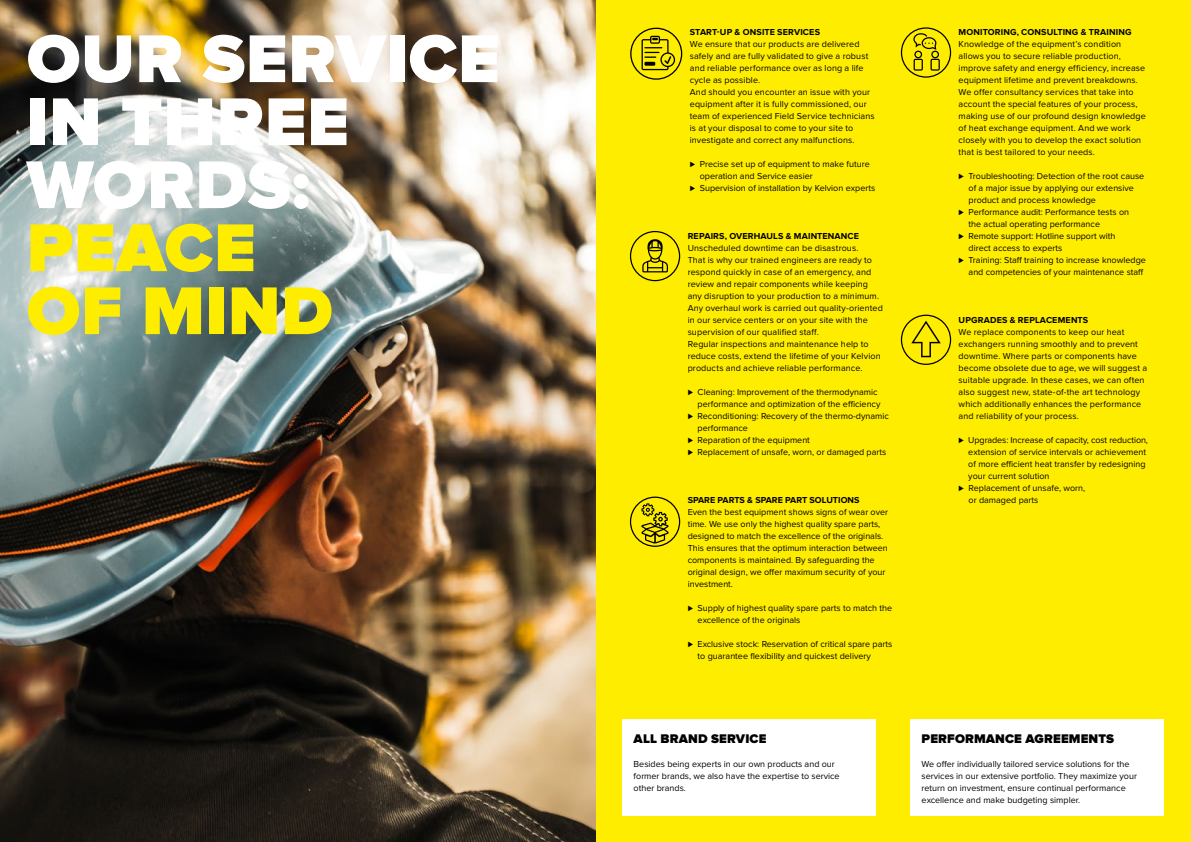
<style>
.page{position:relative;width:1191px;height:842px;background:#fff}
.page>*{position:absolute;margin:0;border:0;box-sizing:border-box;transform-origin:0 0}
.t1{font:900 70px/63px "Proxima Nova";letter-spacing:.01em;color:#fff}
.t2{font:900 70px/63px "Proxima Nova";letter-spacing:.01em;color:#ffed00}
.t3{font:900 13px "Proxima Nova";letter-spacing:.01em;color:#000}
.t4{font:9px/12px "Proxima Nova";color:#000}
.t5{font:700 9px "Proxima Nova";letter-spacing:.015em;color:#000}
</style>
<div class="page">
<div style="left:595px;top:0;width:596px;height:842px;background:#ffed00"></div>
<img style="left:0;top:0;width:595px;height:842px">
<svg style="left:901px;top:27px;width:50px;height:51px"></svg>
<svg style="left:630px;top:231px;width:50px;height:50px"></svg>
<svg style="left:630px;top:497px;width:50px;height:50px"></svg>
<svg style="left:630px;top:28px;width:52px;height:52px"></svg>
<svg style="left:901px;top:315px;width:50px;height:50px"></svg>
<div style="left:910px;top:719px;width:254px;height:96px;background:#fff"></div>
<div style="left:622px;top:719px;width:254px;height:96px;background:#fff"></div>
<h1 class="t1" style="left:27px;top:29px;width:474px">OUR SERVICE<br>IN THREE<br>WORDS:</h1>
<h1 class="t2" style="left:27px;top:218px;width:307px">PEACE<br>OF MIND</h1>
<p class="t5" style="left:690px;top:27px;width:132px">START-UP &amp; ONSITE SERVICES</p>
<p class="t4" style="left:690px;top:38px;width:186px">We ensure that our products are delivered safely and are fully validated to give a robust and reliable performance over as long a life cycle as possible.<br>And should you encounter an issue with your equipment after it is fully commissioned, our team of experienced Field Service technicians is at your disposal to come to your site to investigate and correct any malfunctions.</p>
<p class="t4" style="left:690px;top:158px;width:181px">⊲ Precise set up of equipment to make future</p>
<p class="t4" style="left:700px;top:170px;width:115px">operation and Service easier</p>
<p class="t4" style="left:690px;top:182px;width:187px">⊲ Supervision of installation by Kelvion experts</p>
<p class="t5" style="left:687px;top:231px;width:173px">REPAIRS, OVERHAULS &amp; MAINTENANCE</p>
<p class="t4" style="left:687px;top:242px;width:197px">Unscheduled downtime can be disastrous.<br>That is why our trained engineers are ready to respond quickly in case of an emergency, and review and repair components while keeping any disruption to your production to a minimum.<br>Any overhaul work is carried out quality-oriented in our service centers or on your site with the supervision of our qualified staff.<br>Regular inspections and maintenance help to reduce costs, extend the lifetime of your Kelvion products and achieve reliable performance.</p>
<p class="t4" style="left:687px;top:386px;width:191px">⊲ Cleaning: Improvement of the thermodynamic</p>
<p class="t4" style="left:697px;top:398px;width:184px">performance and optimization of the efficiency</p>
<p class="t4" style="left:687px;top:410px;width:203px">⊲ Reconditioning: Recovery of the thermo-dynamic</p>
<p class="t4" style="left:697px;top:422px;width:52px">performance</p>
<p class="t4" style="left:687px;top:434px;width:124px">⊲ Reparation of the equipment</p>
<p class="t4" style="left:687px;top:446px;width:200px">⊲ Replacement of unsafe, worn, or damaged parts</p>
<p class="t5" style="left:687px;top:495px;width:173px">SPARE PARTS &amp; SPARE PART SOLUTIONS</p>
<p class="t4" style="left:687px;top:506px;width:202px">Even the best equipment shows signs of wear over time. We use only the highest quality spare parts, designed to match the excellence of the originals.<br>This ensures that the optimum interaction between components is maintained. By safeguarding the original design, we offer maximum security of your investment.</p>
<p class="t4" style="left:697px;top:602px;width:196px;text-indent:-10px">⊲ Supply of highest quality spare parts to match the excellence of the originals</p>
<p class="t4" style="left:697px;top:638px;width:196px;text-indent:-10px">⊲ Exclusive stock: Reservation of critical spare parts to guarantee flexibility and quickest delivery</p>
<h2 class="t3" style="left:633px;top:731px;width:134px">ALL BRAND SERVICE</h2>
<p class="t4" style="left:633px;top:758px;width:207px">Besides being experts in our own products and our former brands, we also have the expertise to service other brands.</p>
<p class="t5" style="left:958px;top:27px;width:174px">MONITORING, CONSULTING &amp; TRAINING</p>
<p class="t4" style="left:958px;top:38px;width:189px">Knowledge of the equipment’s condition allows you to secure reliable production, improve safety and energy efficiency, increase equipment lifetime and prevent breakdowns.<br>We offer consultancy services that take into account the special features of your process, making use of our profound design knowledge of heat exchange equipment. And we work closely with you to develop the exact solution that is best tailored to your needs.</p>
<p class="t4" style="left:958px;top:170px;width:187px">⊲ Troubleshooting: Detection of the root cause</p>
<p class="t4" style="left:968px;top:182px;width:167px">of a major issue by applying our extensive</p>
<p class="t4" style="left:968px;top:194px;width:129px">product and process knowledge</p>
<p class="t4" style="left:958px;top:206px;width:172px">⊲ Performance audit: Performance tests on</p>
<p class="t4" style="left:968px;top:218px;width:133px">the actual operating performance</p>
<p class="t4" style="left:958px;top:230px;width:158px">⊲ Remote support: Hotline support with</p>
<p class="t4" style="left:968px;top:242px;width:95px">direct access to experts</p>
<p class="t4" style="left:958px;top:254px;width:189px">⊲ Training: Staff training to increase knowledge</p>
<p class="t4" style="left:968px;top:266px;width:176px">and competencies of your maintenance staff</p>
<p class="t5" style="left:958px;top:315px;width:131px">UPGRADES &amp; REPLACEMENTS</p>
<p class="t4" style="left:958px;top:326px;width:190px">We replace components to keep our heat exchangers running smoothly and to prevent downtime. Where parts or components have become obsolete due to age, we will suggest a suitable upgrade. In these cases, we can often also suggest new, state-of-the art technology which additionally enhances the performance and reliability of your process.</p>
<p class="t4" style="left:958px;top:434px;width:191px">⊲ Upgrades: Increase of capacity, cost reduction,</p>
<p class="t4" style="left:968px;top:446px;width:179px">extension of service intervals or achievement</p>
<p class="t4" style="left:968px;top:458px;width:179px">of more efficient heat transfer by redesigning</p>
<p class="t4" style="left:968px;top:470px;width:83px">your current solution</p>
<p class="t4" style="left:958px;top:482px;width:128px">⊲ Replacement of unsafe, worn,</p>
<p class="t4" style="left:968px;top:494px;width:71px">or damaged parts</p>
<h2 class="t3" style="left:921px;top:731px;width:194px">PERFORMANCE AGREEMENTS</h2>
<p class="t4" style="left:921px;top:758px;width:217px">We offer individually tailored service solutions for the services in our extensive portfolio. They maximize your return on investment, ensure continual performance excellence and make budgeting simpler.</p>
</div>
